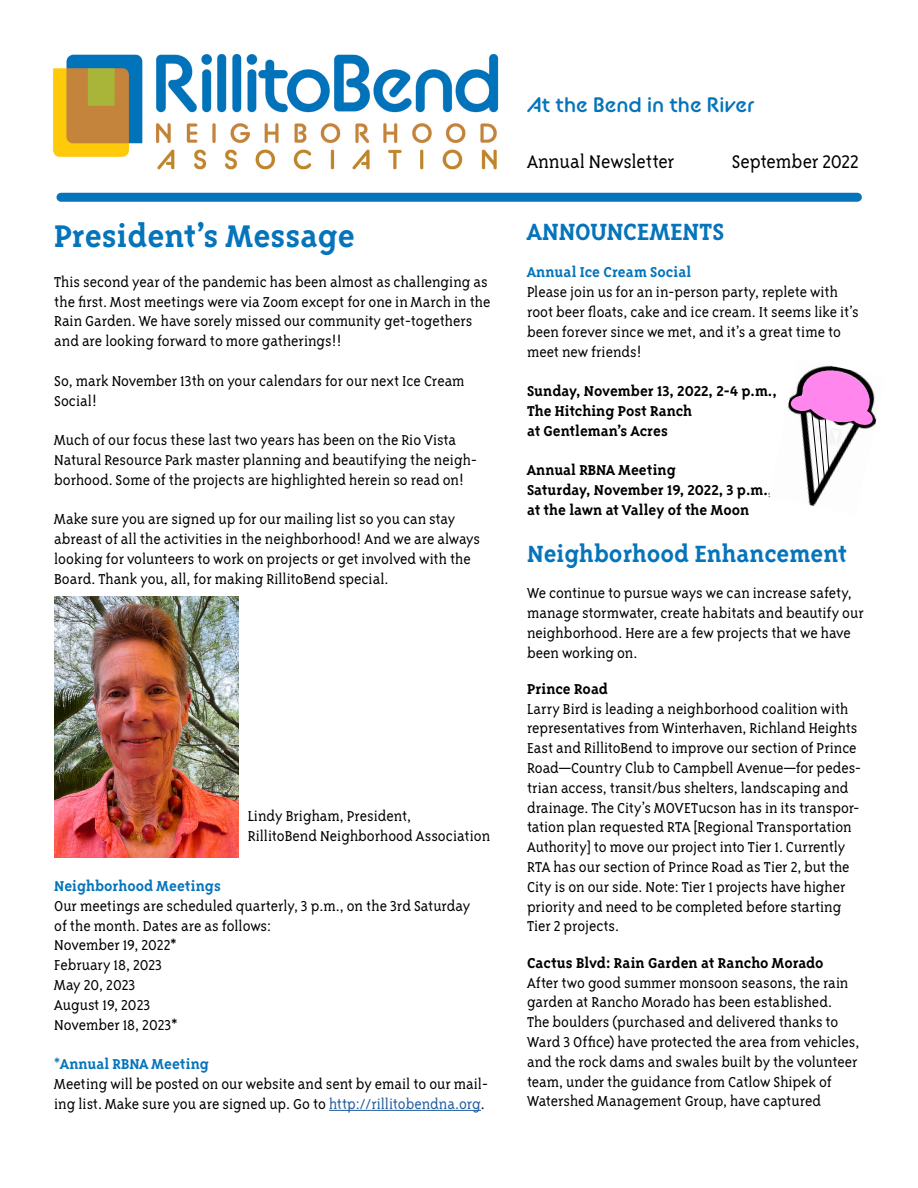
<style>
.page{position:relative;width:918px;height:1188px;background:#fff}
.page>*{position:absolute;margin:0;border:0;box-sizing:border-box;transform-origin:0 0}
.t1{font:700 36px "Triplex Serif OT";color:#0574bb}
.t2{font:700 27px "Triplex Serif OT";color:#0574bb}
.t3{font:300 21px "Triplex Serif OT";letter-spacing:-.01em;color:#000}
.t4{font:700 21px "BC Alphapipe TSB";color:#0574bb}
.t5{font:300 16.5px/19.8px "Triplex Serif OT";color:#000}
.t6{font:700 16.5px/19.8px "Triplex Serif OT";color:#000}
.t7{font:700 16.5px "Triplex Serif OT";color:#0574bb}
.s1{color:#0574bb}
.s2{font-weight:700;color:#0574bb}
.s3{color:#215e9e}
</style>
<div class="page">
<hr style="left:329px;top:1110px;width:152px;height:1px;background:#215e9e">
<div style="left:61px;top:193px;width:796px;height:9px;background:#0574bb"></div>
<img style="left:787px;top:365px;width:90px;height:141px">
<img style="left:53px;top:53px;width:446px;height:117px">
<img style="left:54px;top:596px;width:185px;height:262px">
<div style="left:791px;top:395px;width:24px;height:16px;background:#ff86ed;border-radius:50%"></div>
<svg style="left:799px;top:367px;width:75px;height:124px"></svg>
<h1 class="t1" style="left:54px;top:217px;width:302px">President’s Message</h1>
<p class="t5" style="left:54px;top:272px;width:438px">This second year of the pandemic has been almost as challenging as the first. Most meetings were via Zoom except for one in March in the Rain Garden. We have sorely missed our community get-togethers and are looking forward to more gatherings!!</p>
<p class="t5" style="left:54px;top:371px;width:412px">So, mark November 13th on your calendars for our next Ice Cream<br>Social!</p>
<p class="t5" style="left:54px;top:430px;width:424px">Much of our focus these last two years has been on the Rio Vista<br>Natural Resource Park master planning and beautifying the neigh&shy;borhood. Some of the projects are highlighted herein so read on!</p>
<p class="t5" style="left:54px;top:509px;width:428px">Make sure you are signed up for our mailing list so you can stay abreast of all the activities in the neighborhood! And we are always looking for volunteers to work on projects or get involved with the Board. Thank you, all, for making RillitoBend special.</p>
<p class="t5" style="left:248px;top:806px;width:244px">Lindy Brigham, President,<br>RillitoBend Neighborhood Association</p>
<p class="t7" style="left:54px;top:877px;width:168px">Neighborhood Meetings</p>
<p class="t5" style="left:54px;top:896px;width:418px">Our meetings are scheduled quarterly, 3 p.m., on the 3rd Saturday of the month. Dates are as follows:<br>November 19, 2022*<br>February 18, 2023<br>May 20, 2023<br>August 19, 2023<br>November 18, 2023*</p>
<p class="t5" style="left:54px;top:1054px;width:435px"><span class="s1">*</span><span class="s2">Annual RBNA Meeting<br></span>Meeting will be posted on our website and sent by email to our mail&shy;ing list. Make sure you are signed up. Go to <span class="s3">http://rillitobendna.org</span>.</p>
<p class="t4" style="left:527px;top:91px;width:229px">At the Bend in the River</p>
<p class="t3" style="left:527px;top:150px;width:149px">Annual Newsletter</p>
<p class="t3" style="left:732px;top:150px;width:129px">September 2022</p>
<h2 class="t2" style="left:527px;top:217px;width:199px">ANNOUNCEMENTS</h2>
<p class="t7" style="left:527px;top:264px;width:166px">Annual Ice Cream Social</p>
<p class="t5" style="left:527px;top:282px;width:333px">Please join us for an in-person party, replete with root beer floats, cake and ice cream. It seems like it’s been forever since we met, and it’s a great time to meet new friends!</p>
<p class="t6" style="left:527px;top:381px;width:251px">Sunday, November 13, 2022, 2-4 p.m.,<br>The Hitching Post Ranch<br>at Gentleman’s Acres</p>
<p class="t6" style="left:527px;top:461px;width:247px">Annual RBNA Meeting<br>Saturday, November 19, 2022, 3 p.m., at the lawn at Valley of the Moon</p>
<h2 class="t2" style="left:527px;top:539px;width:321px">Neighborhood Enhancement</h2>
<p class="t5" style="left:527px;top:583px;width:338px">We continue to pursue ways we can increase safety, manage stormwater, create habitats and beautify our neighborhood. Here are a few projects that we have been working on.</p>
<p class="t6" style="left:527px;top:679px;width:82px">Prince Road</p>
<p class="t5" style="left:527px;top:699px;width:335px">Larry Bird is leading a neighborhood coalition with representatives from Winterhaven, Richland Heights East and RillitoBend to improve our section of Prince Road—Country Club to Campbell Avenue—for pedes&shy;trian access, transit/bus shelters, landscaping and drainage. The City’s MOVETucson has in its transpor&shy;tation plan requested RTA [Regional Transportation Authority] to move our project into Tier 1. Currently RTA has our section of Prince Road as Tier 2, but the City is on our side. Note: Tier 1 projects have higher priority and need to be completed before starting Tier 2 projects.</p>
<p class="t6" style="left:527px;top:953px;width:298px">Cactus Blvd: Rain Garden at Rancho Morado</p>
<p class="t5" style="left:527px;top:973px;width:334px">After two good summer monsoon seasons, the rain garden at Rancho Morado has been established.<br>The boulders (purchased and delivered thanks to Ward 3 Office) have protected the area from vehicles, and the rock dams and swales built by the volunteer team, under the guidance from Catlow Shipek of Watershed Management Group, have captured</p>
</div>
